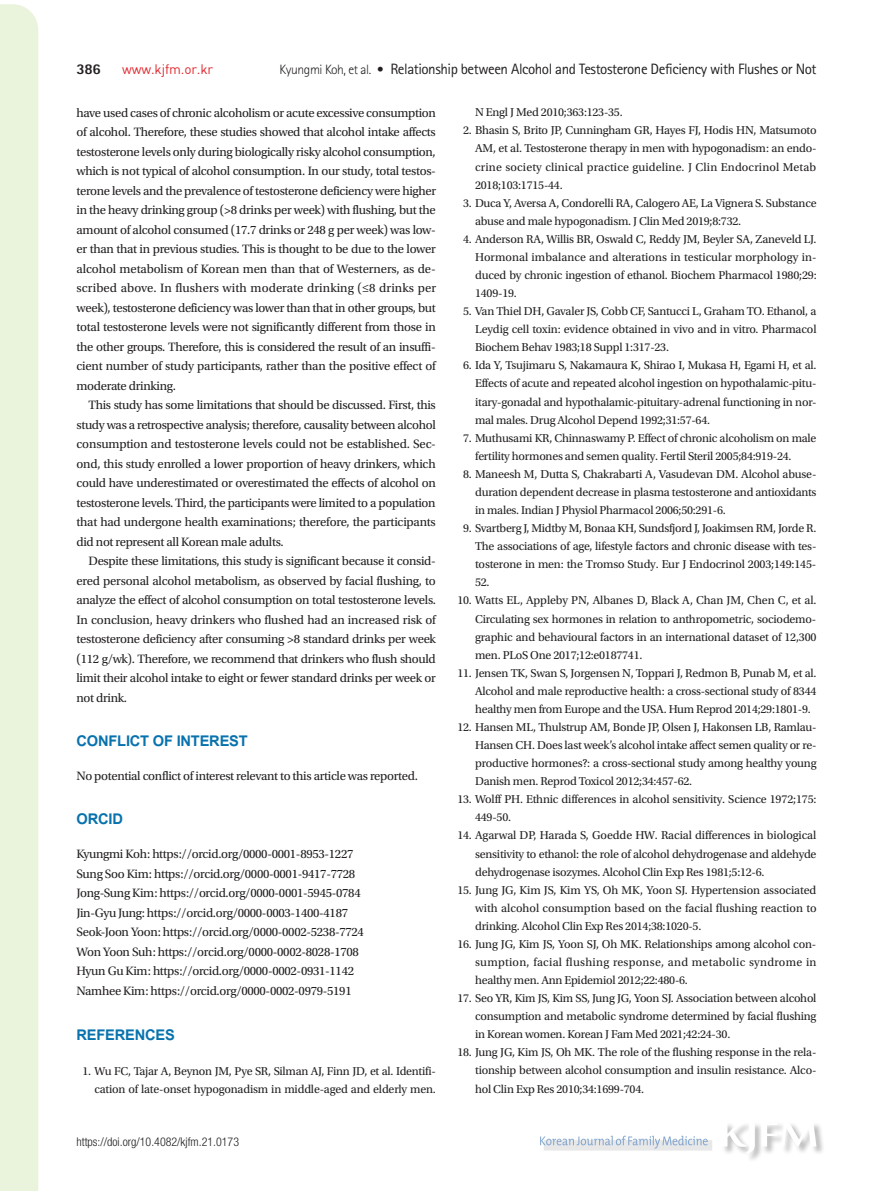
<style>
.page{position:relative;width:893px;height:1191px;background:#fff}
.page>*{position:absolute;margin:0;border:0;box-sizing:border-box;transform-origin:0 0}
.t1{font:700 20.4px "Utsaah";letter-spacing:-.01em;color:#0872ad}
.t2{font:15px "Rotis Sans Serif Std";letter-spacing:-.03em;color:#231f20}
.t3{font:800 15px "Rotis Sans Serif Std";color:#231f20}
.t4{font:13.5px "Dinreg";letter-spacing:-.01em;color:#e02a30}
.t5{font:12.75px/19.5px "Utopia Std";letter-spacing:-.025em;color:#231f20;text-align:justify}
.t6{font:12px/18px "Utopia Std";letter-spacing:-.02em;color:#231f20;text-align:justify}
.t7{font:300 condensed 12px "Helvetica Neue LT Std";color:#231f20}
.s1{font-weight:300;font-size:13.5px}
</style>
<div class="page">
<div style="left:0;top:4px;width:38px;height:1187px;background:#eaf3dc"></div>
<div style="left:721px;top:1122px;width:104px;height:40px;background:#231f20;opacity:.3"></div>
<svg style="left:722px;top:1122px;width:94px;height:32px"></svg>
<div style="left:544px;top:1140px;width:168px;height:10px;background:#e8e8e9"></div>
<svg style="left:540px;top:1135px;width:168px;height:13px"></svg>
<p class="t3" style="left:77px;top:60px;width:26px">386</p>
<p class="t4" style="left:122px;top:61px;width:93px">www.kjfm.or.kr</p>
<p class="t2" style="left:280px;top:60px;width:538px"><span class="s1">Kyungmi Koh, et al. •</span> Relationship between Alcohol and Testosterone Deficiency with Flushes or Not</p>
<p class="t5" style="left:77px;top:103px;width:361px">have used cases of chronic alcoholism or acute excessive consumption of alcohol. Therefore, these studies showed that alcohol intake affects testosterone levels only during biologically risky alcohol consumption, which is not typical of alcohol consumption. In our study, total testos&shy;terone levels and the prevalence of testosterone deficiency were higher in the heavy drinking group (&gt;8 drinks per week) with flushing, but the amount of alcohol consumed (17.7 drinks or 248 g per week) was low&shy;er than that in previous studies. This is thought to be due to the lower alcohol metabolism of Korean men than that of Westerners, as de&shy;scribed above. In flushers with moderate drinking (≤8 drinks per week), testosterone deficiency was lower than that in other groups, but total testosterone levels were not significantly different from those in the other groups. Therefore, this is considered the result of an insuffi&shy;cient number of study participants, rather than the positive effect of moderate drinking.</p>
<p class="t5" style="left:77px;top:396px;width:361px;text-indent:12px">This study has some limitations that should be discussed. First, this study was a retrospective analysis; therefore, causality between alcohol consumption and testosterone levels could not be established. Sec&shy;ond, this study enrolled a lower proportion of heavy drinkers, which could have underestimated or overestimated the effects of alcohol on testosterone levels. Third, the participants were limited to a population that had undergone health examinations; therefore, the participants did not represent all Korean male adults.</p>
<p class="t5" style="left:77px;top:552px;width:361px;text-indent:12px">Despite these limitations, this study is significant because it consid&shy;ered personal alcohol metabolism, as observed by facial flushing, to analyze the effect of alcohol consumption on total testosterone levels.<br>In conclusion, heavy drinkers who flushed had an increased risk of testosterone deficiency after consuming &gt;8 standard drinks per week (112 g/wk). Therefore, we recommend that drinkers who flush should limit their alcohol intake to eight or fewer standard drinks per week or not drink.</p>
<h1 class="t1" style="left:77px;top:730px;width:173px">CONFLICT OF INTEREST</h1>
<p class="t5" style="left:77px;top:766px;width:343px">No potential conflict of interest relevant to this article was reported.</p>
<h1 class="t1" style="left:77px;top:808px;width:48px">ORCID</h1>
<p class="t5" style="left:77px;top:844px;width:289px;text-align:left">Kyungmi Koh: https://orcid.org/0000-0001-8953-1227<br>Sung Soo Kim: https://orcid.org/0000-0001-9417-7728<br>Jong-Sung Kim: https://orcid.org/0000-0001-5945-0784<br>Jin-Gyu Jung: https://orcid.org/0000-0003-1400-4187<br>Seok-Joon Yoon: https://orcid.org/0000-0002-5238-7724<br>Won Yoon Suh: https://orcid.org/0000-0002-8028-1708<br>Hyun Gu Kim: https://orcid.org/0000-0002-0931-1142<br>Namhee Kim: https://orcid.org/0000-0002-0979-5191</p>
<h1 class="t1" style="left:77px;top:1024px;width:100px">REFERENCES</h1>
<p class="t6" style="left:83px;top:1062px;width:355px;text-align:right">1. Wu FC, Tajar A, Beynon JM, Pye SR, Silman AJ, Finn JD, et al. Identifi&shy;cation of late-onset hypogonadism in middle-aged and elderly men.</p>
<p class="t7" style="left:77px;top:1134px;width:164px">https://doi.org/10.4082/kjfm.21.0173</p>
<p class="t6" style="left:475px;top:104px;width:149px">N Engl J Med 2010;363:123-35.</p>
<p class="t6" style="left:475px;top:122px;width:343px;text-indent:-12px">2. Bhasin S, Brito JP, Cunningham GR, Hayes FJ, Hodis HN, Matsumoto AM, et al. Testosterone therapy in men with hypogonadism: an endo&shy;crine society clinical practice guideline. J Clin Endocrinol Metab 2018;103:1715-44.</p>
<p class="t6" style="left:475px;top:194px;width:343px;text-indent:-12px">3. Duca Y, Aversa A, Condorelli RA, Calogero AE, La Vignera S. Substance abuse and male hypogonadism. J Clin Med 2019;8:732.</p>
<p class="t6" style="left:475px;top:230px;width:343px;text-indent:-12px">4. Anderson RA, Willis BR, Oswald C, Reddy JM, Beyler SA, Zaneveld LJ.<br>Hormonal imbalance and alterations in testicular morphology in&shy;duced by chronic ingestion of ethanol. Biochem Pharmacol 1980;29:<br>1409-19.</p>
<p class="t6" style="left:475px;top:302px;width:343px;text-indent:-12px">5. Van Thiel DH, Gavaler JS, Cobb CF, Santucci L, Graham TO. Ethanol, a Leydig cell toxin: evidence obtained in vivo and in vitro. Pharmacol Biochem Behav 1983;18 Suppl 1:317-23.</p>
<p class="t6" style="left:475px;top:357px;width:343px;text-indent:-12px">6. Ida Y, Tsujimaru S, Nakamaura K, Shirao I, Mukasa H, Egami H, et al.<br>Effects of acute and repeated alcohol ingestion on hypothalamic-pitu&shy;itary-gonadal and hypothalamic-pituitary-adrenal functioning in nor&shy;mal males. Drug Alcohol Depend 1992;31:57-64.</p>
<p class="t6" style="left:475px;top:429px;width:343px;text-indent:-12px">7. Muthusami KR, Chinnaswamy P. Effect of chronic alcoholism on male fertility hormones and semen quality. Fertil Steril 2005;84:919-24.</p>
<p class="t6" style="left:475px;top:465px;width:343px;text-indent:-12px">8. Maneesh M, Dutta S, Chakrabarti A, Vasudevan DM. Alcohol abuse&shy;duration dependent decrease in plasma testosterone and antioxidants in males. Indian J Physiol Pharmacol 2006;50:291-6.</p>
<p class="t6" style="left:475px;top:519px;width:343px;text-indent:-12px">9. Svartberg J, Midtby M, Bonaa KH, Sundsfjord J, Joakimsen RM, Jorde R.<br>The associations of age, lifestyle factors and chronic disease with tes&shy;tosterone in men: the Tromso Study. Eur J Endocrinol 2003;149:145- 52.</p>
<p class="t6" style="left:475px;top:592px;width:343px;text-indent:-18px">10. Watts EL, Appleby PN, Albanes D, Black A, Chan JM, Chen C, et al.<br>Circulating sex hormones in relation to anthropometric, sociodemo&shy;graphic and behavioural factors in an international dataset of 12,300 men. PLoS One 2017;12:e0187741.</p>
<p class="t6" style="left:475px;top:664px;width:343px;text-indent:-18px">11. Jensen TK, Swan S, Jorgensen N, Toppari J, Redmon B, Punab M, et al.<br>Alcohol and male reproductive health: a cross-sectional study of 8344 healthy men from Europe and the USA. Hum Reprod 2014;29:1801-9.</p>
<p class="t6" style="left:475px;top:718px;width:343px;text-indent:-18px">12. Hansen ML, Thulstrup AM, Bonde JP, Olsen J, Hakonsen LB, Ramlau-Hansen CH. Does last week’s alcohol intake affect semen quality or re&shy;productive hormones?: a cross-sectional study among healthy young Danish men. Reprod Toxicol 2012;34:457-62.</p>
<p class="t6" style="left:475px;top:790px;width:343px;text-indent:-18px">13. Wolff PH. Ethnic differences in alcohol sensitivity. Science 1972;175:<br>449-50.</p>
<p class="t6" style="left:475px;top:826px;width:343px;text-indent:-18px">14. Agarwal DP, Harada S, Goedde HW. Racial differences in biological sensitivity to ethanol: the role of alcohol dehydrogenase and aldehyde dehydrogenase isozymes. Alcohol Clin Exp Res 1981;5:12-6.</p>
<p class="t6" style="left:475px;top:881px;width:343px;text-indent:-18px">15. Jung JG, Kim JS, Kim YS, Oh MK, Yoon SJ. Hypertension associated with alcohol consumption based on the facial flushing reaction to drinking. Alcohol Clin Exp Res 2014;38:1020-5.</p>
<p class="t6" style="left:475px;top:935px;width:343px;text-indent:-18px">16. Jung JG, Kim JS, Yoon SJ, Oh MK. Relationships among alcohol con&shy;sumption, facial flushing response, and metabolic syndrome in healthy men. Ann Epidemiol 2012;22:480-6.</p>
<p class="t6" style="left:475px;top:989px;width:343px;text-indent:-18px">17. Seo YR, Kim JS, Kim SS, Jung JG, Yoon SJ. Association between alcohol consumption and metabolic syndrome determined by facial flushing in Korean women. Korean J Fam Med 2021;42:24-30.</p>
<p class="t6" style="left:475px;top:1043px;width:343px;text-indent:-18px">18. Jung JG, Kim JS, Oh MK. The role of the flushing response in the rela&shy;tionship between alcohol consumption and insulin resistance. Alco&shy;hol Clin Exp Res 2010;34:1699-704.</p>
</div>
